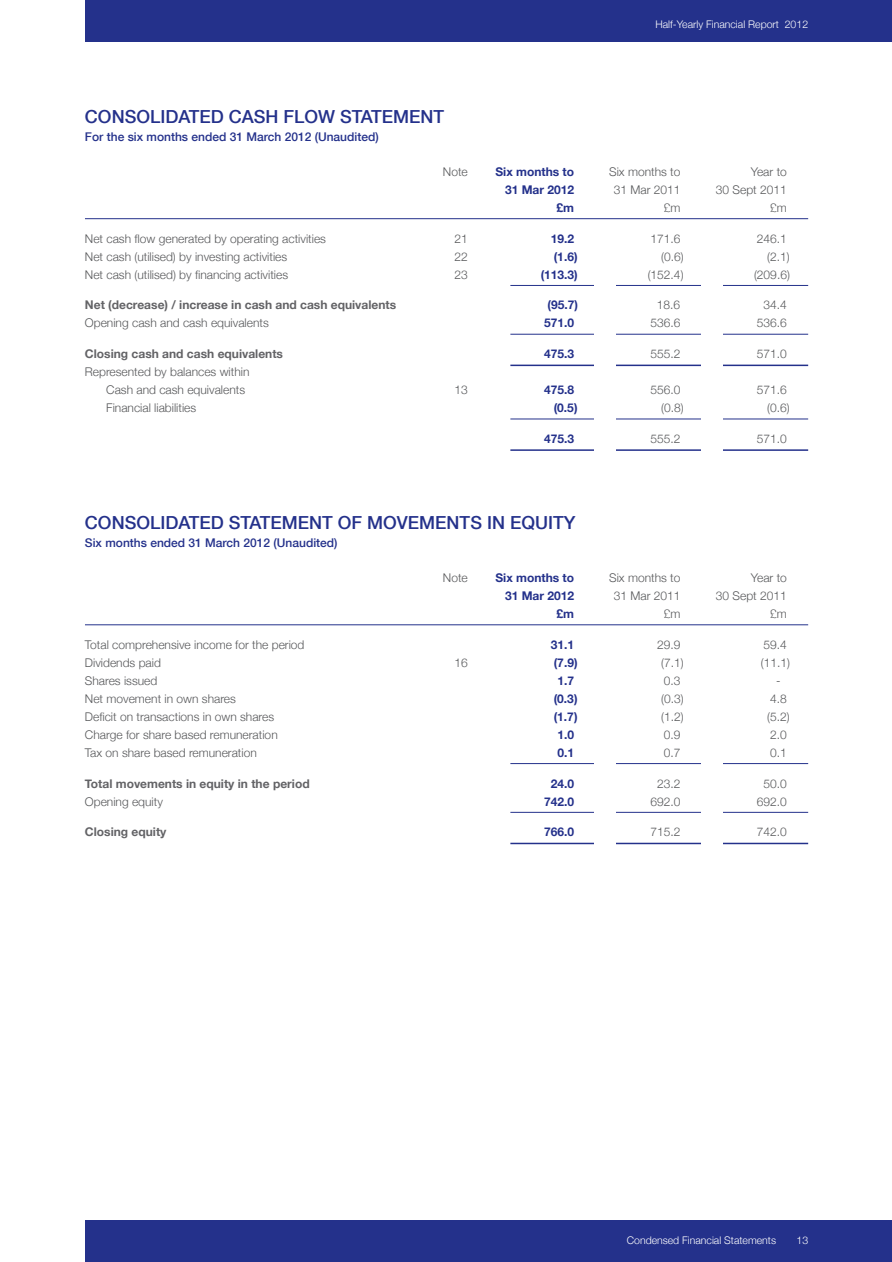
<style>
.page{position:relative;width:892px;height:1262px;background:#fff}
.page>*{position:absolute;margin:0;border:0;box-sizing:border-box;transform-origin:0 0}
.t1{font:500 18px "Helvetica Neue";color:#24318b}
.t2{font:300 12px/18px "Helvetica Neue";color:#57585a}
.t3{font:700 12px "Helvetica Neue";color:#24318b}
.t4{font:700 12px "Helvetica Neue";color:#636366}
.t5{font:500 12px "Helvetica Neue";color:#24318b}
.t6{font:300 10.5px "Helvetica Neue";color:#fff}
</style>
<div class="page">
<div style="left:85px;top:0;width:807px;height:42px;background:#24318b"></div>
<div style="left:85px;top:1220px;width:807px;height:42px;background:#24318b"></div>
<hr style="left:85px;top:218px;width:723px;height:1px;background:#24318b">
<hr style="left:510px;top:285px;width:298px;height:1px;background:#24318b">
<hr style="left:510px;top:334px;width:298px;height:1px;background:#24318b">
<hr style="left:510px;top:365px;width:298px;height:1px;background:#24318b">
<hr style="left:510px;top:419px;width:298px;height:1px;background:#24318b">
<hr style="left:510px;top:449px;width:298px;height:2px;background:#24318b">
<hr style="left:85px;top:624px;width:723px;height:1px;background:#24318b">
<hr style="left:510px;top:763px;width:298px;height:1px;background:#24318b">
<hr style="left:510px;top:812px;width:298px;height:1px;background:#24318b">
<hr style="left:510px;top:843px;width:298px;height:1px;background:#24318b">
<div style="left:701px;top:244px;width:21px;height:252px;background:#fff"></div>
<div style="left:594px;top:246px;width:22px;height:252px;background:#fff"></div>
<div style="left:701px;top:665px;width:21px;height:265px;background:#fff"></div>
<div style="left:594px;top:667px;width:22px;height:265px;background:#fff"></div>
<p class="t6" style="left:655px;top:18px;width:154px">Half-Yearly Financial Report 2012</p>
<h1 class="t1" style="left:85px;top:105px;width:361px">CONSOLIDATED CASH FLOW STATEMENT</h1>
<p class="t5" style="left:85px;top:129px;width:295px">For the six months ended 31 March 2012 (Unaudited)</p>
<p class="t2" style="left:443px;top:162px;width:26px">Note</p>
<p class="t3" style="left:495px;top:164px;width:80px">Six months to</p>
<p class="t2" style="left:609px;top:162px;width:73px">Six months to</p>
<p class="t2" style="left:750px;top:162px;width:38px">Year to</p>
<p class="t3" style="left:505px;top:182px;width:71px">31 Mar 2012</p>
<p class="t2" style="left:613px;top:180px;width:68px">31 Mar 2011</p>
<p class="t2" style="left:716px;top:180px;width:72px">30 Sept 2011</p>
<p class="t3" style="left:556px;top:200px;width:19px">£m</p>
<p class="t2" style="left:664px;top:198px;width:18px">£m</p>
<p class="t2" style="left:770px;top:198px;width:18px">£m</p>
<p class="t2" style="left:85px;top:229px;width:242px">Net cash flow generated by operating activities</p>
<p class="t2" style="left:454px;top:229px;width:15px">21</p>
<p class="t3" style="left:551px;top:231px;width:25px">19.2</p>
<p class="t2" style="left:650px;top:229px;width:32px">171.6</p>
<p class="t2" style="left:756px;top:229px;width:32px">246.1</p>
<p class="t2" style="left:85px;top:247px;width:204px">Net cash (utilised) by investing activities</p>
<p class="t2" style="left:454px;top:247px;width:15px">22</p>
<p class="t3" style="left:553px;top:249px;width:25px">(1.6)</p>
<p class="t2" style="left:661px;top:247px;width:24px">(0.6)</p>
<p class="t2" style="left:767px;top:247px;width:24px">(2.1)</p>
<p class="t2" style="left:85px;top:265px;width:205px">Net cash (utilised) by financing activities</p>
<p class="t2" style="left:454px;top:265px;width:15px">23</p>
<p class="t3" style="left:540px;top:267px;width:39px">(113.3)</p>
<p class="t2" style="left:647px;top:265px;width:37px">(152.4)</p>
<p class="t2" style="left:754px;top:265px;width:37px">(209.6)</p>
<p class="t4" style="left:85px;top:298px;width:313px">Net (decrease) / increase in cash and cash equivalents</p>
<p class="t3" style="left:547px;top:298px;width:32px">(95.7)</p>
<p class="t2" style="left:657px;top:296px;width:25px">18.6</p>
<p class="t2" style="left:763px;top:296px;width:25px">34.4</p>
<p class="t2" style="left:85px;top:314px;width:185px">Opening cash and cash equivalents</p>
<p class="t3" style="left:544px;top:316px;width:32px">571.0</p>
<p class="t2" style="left:650px;top:314px;width:32px">536.6</p>
<p class="t2" style="left:756px;top:314px;width:32px">536.6</p>
<p class="t4" style="left:85px;top:346px;width:199px">Closing cash and cash equivalents</p>
<p class="t3" style="left:544px;top:346px;width:32px">475.3</p>
<p class="t2" style="left:650px;top:345px;width:32px">555.2</p>
<p class="t2" style="left:756px;top:345px;width:32px">571.0</p>
<p class="t2" style="left:106px;top:363px;width:145px;text-indent:-21px">Represented by balances within<br>Cash and cash equivalents</p>
<p class="t2" style="left:454px;top:381px;width:15px">13</p>
<p class="t3" style="left:544px;top:382px;width:32px">475.8</p>
<p class="t2" style="left:650px;top:381px;width:32px">556.0</p>
<p class="t2" style="left:756px;top:381px;width:32px">571.6</p>
<p class="t2" style="left:106px;top:399px;width:91px">Financial liabilities</p>
<p class="t3" style="left:553px;top:400px;width:25px">(0.5)</p>
<p class="t2" style="left:661px;top:399px;width:24px">(0.8)</p>
<p class="t2" style="left:767px;top:399px;width:24px">(0.6)</p>
<p class="t3" style="left:544px;top:431px;width:32px">475.3</p>
<p class="t2" style="left:650px;top:429px;width:32px">555.2</p>
<p class="t2" style="left:756px;top:429px;width:32px">571.0</p>
<h1 class="t1" style="left:85px;top:511px;width:492px">CONSOLIDATED STATEMENT OF MOVEMENTS IN EQUITY</h1>
<p class="t5" style="left:85px;top:535px;width:254px">Six months ended 31 March 2012 (Unaudited)</p>
<p class="t2" style="left:443px;top:568px;width:26px">Note</p>
<p class="t3" style="left:495px;top:570px;width:80px">Six months to</p>
<p class="t2" style="left:609px;top:568px;width:73px">Six months to</p>
<p class="t2" style="left:750px;top:568px;width:38px">Year to</p>
<p class="t3" style="left:505px;top:588px;width:71px">31 Mar 2012</p>
<p class="t2" style="left:613px;top:586px;width:68px">31 Mar 2011</p>
<p class="t2" style="left:716px;top:586px;width:72px">30 Sept 2011</p>
<p class="t3" style="left:556px;top:606px;width:19px">£m</p>
<p class="t2" style="left:664px;top:604px;width:18px">£m</p>
<p class="t2" style="left:770px;top:604px;width:18px">£m</p>
<p class="t2" style="left:85px;top:635px;width:221px">Total comprehensive income for the period</p>
<p class="t3" style="left:551px;top:637px;width:25px">31.1</p>
<p class="t2" style="left:657px;top:635px;width:25px">29.9</p>
<p class="t2" style="left:763px;top:635px;width:25px">59.4</p>
<p class="t2" style="left:85px;top:653px;width:77px">Dividends paid</p>
<p class="t2" style="left:454px;top:653px;width:15px">16</p>
<p class="t3" style="left:553px;top:655px;width:25px">(7.9)</p>
<p class="t2" style="left:661px;top:653px;width:24px">(7.1)</p>
<p class="t2" style="left:760px;top:653px;width:31px">(11.1)</p>
<p class="t2" style="left:85px;top:671px;width:74px">Shares issued</p>
<p class="t3" style="left:557px;top:673px;width:18px">1.7</p>
<p class="t2" style="left:663px;top:671px;width:18px">0.3</p>
<p class="t2" style="left:776px;top:671px;width:6px">-</p>
<p class="t2" style="left:85px;top:689px;width:152px">Net movement in own shares</p>
<p class="t3" style="left:553px;top:691px;width:25px">(0.3)</p>
<p class="t2" style="left:661px;top:689px;width:24px">(0.3)</p>
<p class="t2" style="left:770px;top:689px;width:18px">4.8</p>
<p class="t2" style="left:85px;top:707px;width:191px">Deficit on transactions in own shares</p>
<p class="t3" style="left:553px;top:709px;width:25px">(1.7)</p>
<p class="t2" style="left:661px;top:707px;width:24px">(1.2)</p>
<p class="t2" style="left:767px;top:707px;width:24px">(5.2)</p>
<p class="t2" style="left:85px;top:725px;width:194px">Charge for share based remuneration</p>
<p class="t3" style="left:557px;top:727px;width:18px">1.0</p>
<p class="t2" style="left:663px;top:725px;width:18px">0.9</p>
<p class="t2" style="left:770px;top:725px;width:18px">2.0</p>
<p class="t2" style="left:85px;top:743px;width:173px">Tax on share based remuneration</p>
<p class="t3" style="left:557px;top:745px;width:18px">0.1</p>
<p class="t2" style="left:663px;top:743px;width:18px">0.7</p>
<p class="t2" style="left:770px;top:743px;width:18px">0.1</p>
<p class="t4" style="left:85px;top:776px;width:226px">Total movements in equity in the period</p>
<p class="t3" style="left:551px;top:776px;width:25px">24.0</p>
<p class="t2" style="left:657px;top:774px;width:25px">23.2</p>
<p class="t2" style="left:763px;top:774px;width:25px">50.0</p>
<p class="t2" style="left:85px;top:792px;width:80px">Opening equity</p>
<p class="t3" style="left:544px;top:794px;width:32px">742.0</p>
<p class="t2" style="left:650px;top:792px;width:32px">692.0</p>
<p class="t2" style="left:756px;top:792px;width:32px">692.0</p>
<p class="t4" style="left:85px;top:825px;width:83px">Closing equity</p>
<p class="t3" style="left:544px;top:825px;width:32px">766.0</p>
<p class="t2" style="left:650px;top:823px;width:32px">715.2</p>
<p class="t2" style="left:756px;top:823px;width:32px">742.0</p>
<p class="t6" style="left:627px;top:1234px;width:151px">Condensed Financial Statements</p>
<p class="t6" style="left:796px;top:1234px;width:13px">13</p>
</div>
